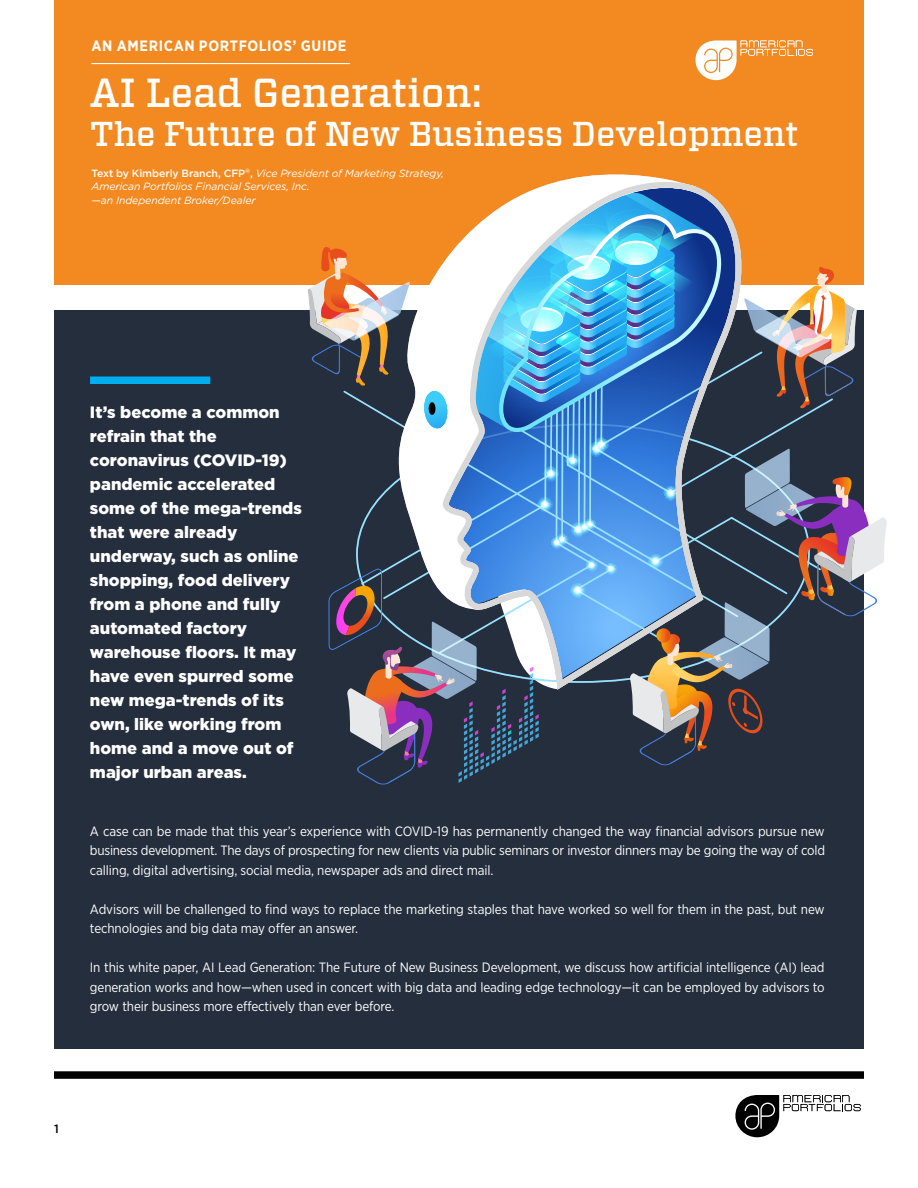
<style>
.page{position:relative;width:918px;height:1188px;background:#fff}
.page>*{position:absolute;margin:0;border:0;box-sizing:border-box;transform-origin:0 0}
.t1{font:500 40.5px "Vitesse";letter-spacing:-.005em;color:#fff}
.t2{font:500 34.5px "Vitesse";letter-spacing:-.005em;color:#fff}
.t3{font:900 16.5px/24px "Gotham";color:#fff}
.t4{font:700 15px "Gotham Narrow";letter-spacing:.04em;color:#fff}
.t5{font:13.5px/19.5px "Gotham Narrow";letter-spacing:-.01em;color:#fff;text-align:justify}
.t6{font:500 12px "Gotham";color:#000}
.t7{font:italic 10.5px/13.5px "Gotham";letter-spacing:-.005em;color:#fff}
.s1{font-weight:500;font-style:normal}
</style>
<div class="page">
<div style="left:54px;top:0;width:810px;height:284px;background:#f28a21"></div>
<svg style="left:695px;top:40px;width:118px;height:40px"></svg>
<hr style="left:91px;top:63px;width:259px;height:1px;background:#fff">
<svg style="left:735px;top:1095px;width:126px;height:42px"></svg>
<div style="left:54px;top:1071px;width:810px;height:8px;background:#000"></div>
<div style="left:54px;top:310px;width:810px;height:739px;background:#242e3d"></div>
<svg style="left:308px;top:178px;width:579px;height:607px"></svg>
<div style="left:90px;top:376px;width:120px;height:8px;background:#00aeef"></div>
<p class="t4" style="left:91px;top:36px;width:256px">AN AMERICAN PORTFOLIOS’ GUIDE</p>
<h1 class="t1" style="left:90px;top:66px;width:393px">AI Lead Generation:</h1>
<h2 class="t2" style="left:90px;top:111px;width:710px">The Future of New Business Development</h2>
<p class="t7" style="left:91px;top:166px;width:354px"><span class="s1">Text by Kimberly Branch, CFP</span><sup>®</sup><span class="s1">,</span> Vice President of Marketing Strategy,<br>American Portfolios Financial Services, Inc.<br>—an Independent Broker/Dealer</p>
<p class="t3" style="left:90px;top:400px;width:213px">It’s become a common refrain that the coronavirus (COVID-19) pandemic accelerated some of the mega-trends that were already underway, such as online shopping, food delivery from a phone and fully automated factory warehouse floors. It may have even spurred some new mega-trends of its own, like working from home and a move out of major urban areas.</p>
<p class="t5" style="left:90px;top:821px;width:737px">A case can be made that this year’s experience with COVID-19 has permanently changed the way financial advisors pursue new business development. The days of prospecting for new clients via public seminars or investor dinners may be going the way of cold calling, digital advertising, social media, newspaper ads and direct mail.</p>
<p class="t5" style="left:90px;top:899px;width:736px">Advisors will be challenged to find ways to replace the marketing staples that have worked so well for them in the past, but new technologies and big data may offer an answer.</p>
<p class="t5" style="left:90px;top:958px;width:736px">In this white paper, AI Lead Generation: The Future of New Business Development, we discuss how artificial intelligence (AI) lead generation works and how—when used in concert with big data and leading edge technology—it can be employed by advisors to grow their business more effectively than ever before.</p>
<p class="t6" style="left:54px;top:1122px;width:6px">1</p>
</div>
